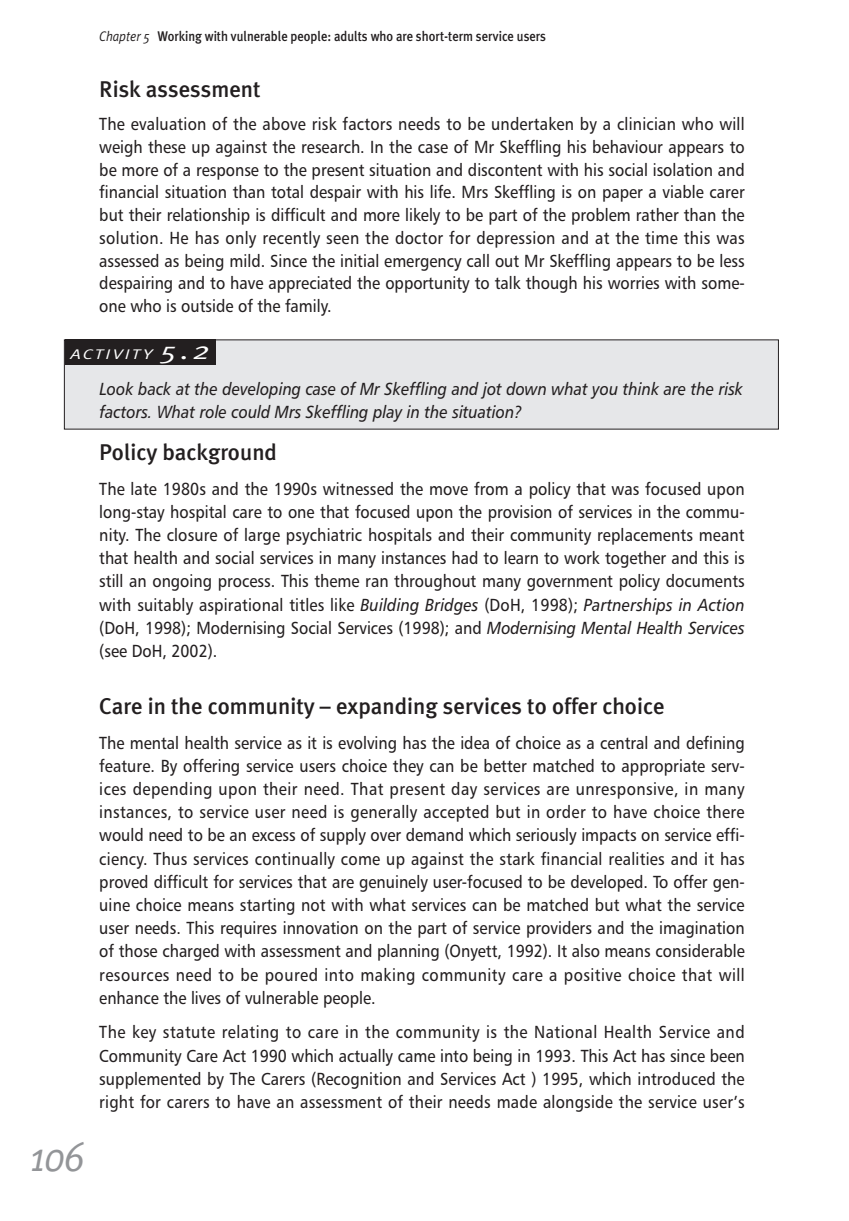
<style>
.page{position:relative;width:849px;height:1221px;background:#fff}
.page>*{position:absolute;margin:0;border:0;box-sizing:border-box;transform-origin:0 0}
.t1{font:italic 42px "Meta Plus Normal";color:#939598;scale:.9 1}
.t2{font:500 22.75px "Meta Plus";color:#231f20}
.t3{font:17.5px/23.1px "Humanist 777 BT Roman B";color:#231f20;text-align:justify;scale:.9 1}
.t4{font:17.5px/22.8px "Humanist 777 BT Italic B";color:#231f20;scale:.9 1}
.t5{font:500 14px "Meta Plus";color:#231f20;scale:.9 1}
.t6{font:italic 14px "Meta Plus Normal";letter-spacing:.105em;color:#fff;scale:1.3 1}
.s1{font-family:"Meta Plus Normal";font-weight:400;font-style:italic}
.s2{font-size:24.5px}
.s3{font-family:"Humanist 777 BT Italic B"}
</style>
<div class="page">
<svg style="left:63px;top:339px;width:716px;height:91px;background:#d6d7d8"></svg>
<p class="t5" style="left:99px;top:30px;width:498px"><span class="s1">Chapter 5</span> Working with vulnerable people: adults who are short-term service users</p>
<p class="t2" style="left:99px;top:80px;width:163px">Risk assessment</p>
<p class="t3" style="left:99px;top:113px;width:718px">The evaluation of the above risk factors needs to be undertaken by a clinician who will weigh these up against the research. In the case of Mr Skeffling his behaviour appears to be more of a response to the present situation and discontent with his social isolation and financial situation than total despair with his life. Mrs Skeffling is on paper a viable carer but their relationship is difficult and more likely to be part of the problem rather than the solution. He has only recently seen the doctor for depression and at the time this was assessed as being mild. Since the initial emergency call out Mr Skeffling appears to be less despairing and to have appreciated the opportunity to talk though his worries with some&shy;one who is outside of the family.</p>
<p class="t6" style="left:70px;top:348px;width:109px">ACTIVITY <span class="s2">5.2</span></p>
<p class="t4" style="left:99px;top:378px;width:716px">Look back at the developing case of Mr Skeffling and jot down what you think are the risk factors. What role could Mrs Skeffling play in the situation?</p>
<p class="t1" style="left:30px;top:1139px;width:62px">106</p>
<p class="t2" style="left:99px;top:442px;width:179px">Policy background</p>
<p class="t3" style="left:99px;top:477px;width:718px">The late 1980s and the 1990s witnessed the move from a policy that was focused upon long-stay hospital care to one that focused upon the provision of services in the commu&shy;nity. The closure of large psychiatric hospitals and their community replacements meant that health and social services in many instances had to learn to work together and this is still an ongoing process. This theme ran throughout many government policy documents with suitably aspirational titles like <span class="s3">Building Bridges</span> (DoH, 1998); <span class="s3">Partnerships in Action </span>(DoH, 1998); Modernising Social Services (1998); and <span class="s3">Modernising Mental Health Services </span>(see DoH, 2002).</p>
<p class="t2" style="left:99px;top:696px;width:566px">Care in the community – expanding services to offer choice</p>
<p class="t3" style="left:99px;top:731px;width:718px">The mental health service as it is evolving has the idea of choice as a central and defining feature. By offering service users choice they can be better matched to appropriate serv&shy;ices depending upon their need. That present day services are unresponsive, in many instances, to service user need is generally accepted but in order to have choice there would need to be an excess of supply over demand which seriously impacts on service effi&shy;ciency. Thus services continually come up against the stark financial realities and it has proved difficult for services that are genuinely user-focused to be developed. To offer gen&shy;uine choice means starting not with what services can be matched but what the service user needs. This requires innovation on the part of service providers and the imagination of those charged with assessment and planning (Onyett, 1992). It also means considerable resources need to be poured into making community care a positive choice that will enhance the lives of vulnerable people.</p>
<p class="t3" style="left:99px;top:1021px;width:718px">The key statute relating to care in the community is the National Health Service and Community Care Act 1990 which actually came into being in 1993. This Act has since been supplemented by The Carers (Recognition and Services Act ) 1995, which introduced the right for carers to have an assessment of their needs made alongside the service user’s</p>
</div>
